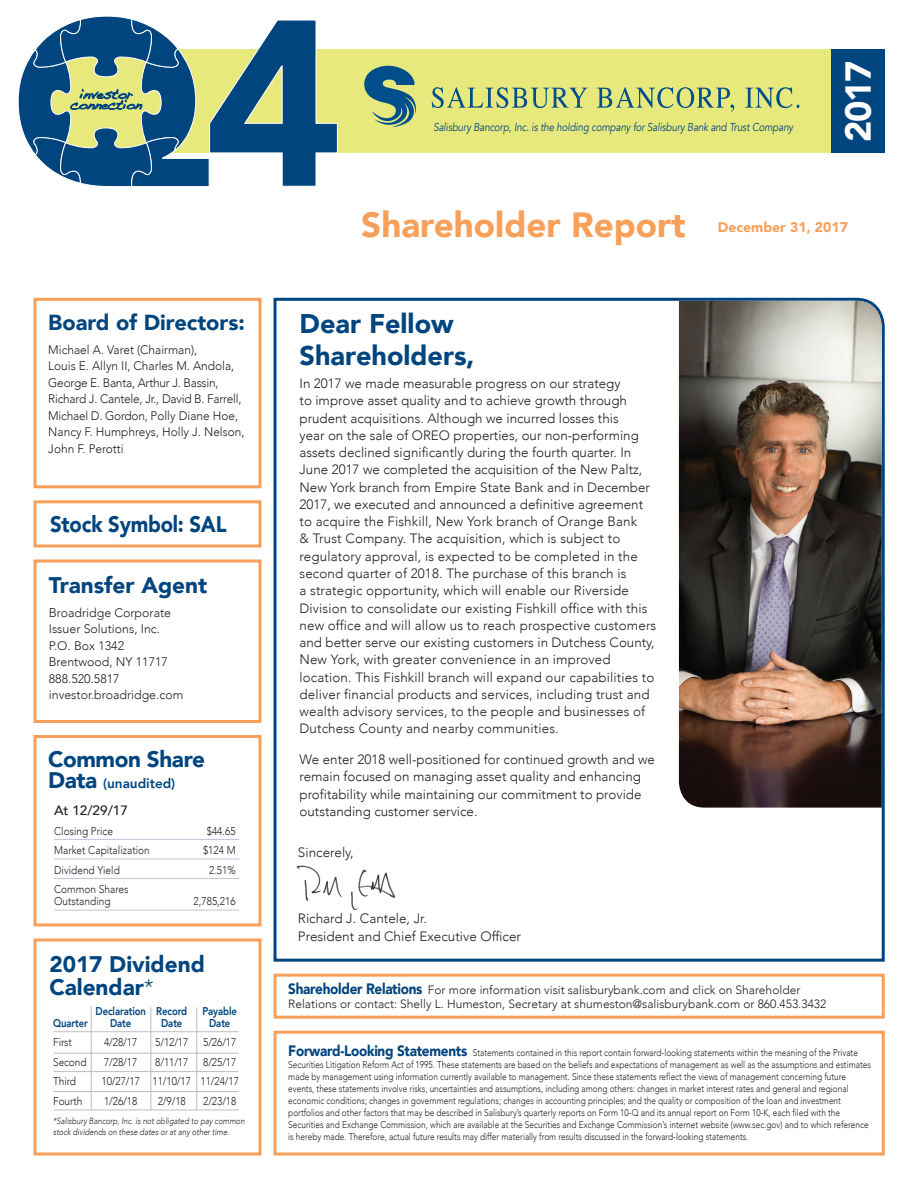
<style>
.page{position:relative;width:919px;height:1189px;background:#fff}
.page>*{position:absolute;margin:0;border:0;box-sizing:border-box;transform-origin:0 0}
.t1{font:900 36px "Avenir";color:#fff}
.t2{font:900 34.95px "Avenir";color:#f8a05a}
.t3{font:900 27px/32.4px "Avenir";color:#01457f}
.t4{font:900 22.5px/23.1px "Avenir";color:#01457f}
.t5{font:900 22.5px "Avenir";color:#01457f;scale:.9 1}
.t6{font:900 22.5px "Avenir";letter-spacing:-.02em;color:#01457f}
.t7{font:900 21.75px "Avenir";color:#01457f}
.t8{font:900 13.95px "Avenir";color:#f8a05a}
.t9{font:300 13.5px/17.2px "Avenir";color:#231f20}
.t10{font:13.5px/10.5px "Handwriting Dakota";color:#01457f;text-align:center}
.t11{font:800 13.5px "Avenir";color:#01457f}
.t12{font:500 13.5px "Avenir";color:#231f20}
.t13{font:300 12.3px/16.5px "Avenir";color:#231f20;scale:.96 1}
.t14{font:300 12.3px/16.5px "Avenir";color:#231f20}
.t15{font:300 12px/13.5px "Avenir";color:#231f20}
.t16{font:italic 11.4px "Avenir";letter-spacing:-.01em;color:#01457f;scale:.85 1}
.t17{font:300 11.25px/12px "Avenir";color:#231f20;scale:.9 1}
.t18{font:800 11.25px "Avenir";letter-spacing:-.01em;color:#01457f;scale:.85 1}
.t19{font:300 9.75px/12px "Avenir";color:#231f20;scale:.85 1}
.t20{font:italic 300 9px/11.2px "Avenir";color:#231f20;scale:.85 1}
.s1{font-size:12.75px}
.s2{font-weight:900;font-size:22.5px}
.s3{font-weight:300}
.s4{font-weight:900;font-size:15px;color:#01457f}
</style>
<div class="page">
<svg style="left:273px;top:297px;width:612px;height:665px"></svg>
<div style="left:33px;top:49px;width:851px;height:104px;background:#e7e97c"></div>
<img style="left:295px;top:862px;width:103px;height:48px">
<div style="left:273px;top:973px;width:611px;height:45px;background:#fff;border:3px solid #f8a05a"></div>
<div style="left:33px;top:298px;width:228px;height:190px;background:#fff;border:3px solid #f8a05a"></div>
<img style="left:678px;top:301px;width:203px;height:506px">
<div style="left:33px;top:559px;width:228px;height:164px;background:#fff;border:3px solid #f8a05a"></div>
<div style="left:33px;top:735px;width:228px;height:191px;background:#fff;border:3px solid #f8a05a"></div>
<hr style="left:54px;top:839px;width:185px;height:1px;background:#bec5db">
<hr style="left:54px;top:858px;width:185px;height:1px;background:#bec5db">
<hr style="left:54px;top:878px;width:185px;height:1px;background:#bec5db">
<hr style="left:54px;top:909px;width:185px;height:1px;background:#bec5db">
<div style="left:33px;top:500px;width:228px;height:47px;background:#fff;border:3px solid #f8a05a"></div>
<div style="left:33px;top:938px;width:228px;height:217px;background:#fff;border:3px solid #f8a05a"></div>
<hr style="left:54px;top:1109px;width:185px;height:1px;background:#bcbdc0">
<hr style="left:54px;top:1031px;width:185px;height:1px;background:#bcbdc0">
<hr style="left:54px;top:1052px;width:185px;height:1px;background:#bcbdc0">
<hr style="left:54px;top:1071px;width:185px;height:1px;background:#bcbdc0">
<hr style="left:54px;top:1091px;width:185px;height:1px;background:#bcbdc0">
<hr style="left:91px;top:1006px;width:1px;height:103px;background:#bcbdc0">
<hr style="left:150px;top:1007px;width:1px;height:103px;background:#bcbdc0">
<hr style="left:196px;top:1007px;width:1px;height:103px;background:#bcbdc0">
<div style="left:830px;top:49px;width:54px;height:104px;background:#01457f"></div>
<svg style="left:364px;top:66px;width:52px;height:61px"></svg>
<svg style="left:431px;top:87px;width:156px;height:21px"></svg>
<svg style="left:596px;top:87px;width:138px;height:25px"></svg>
<svg style="left:745px;top:87px;width:54px;height:21px"></svg>
<svg style="left:18px;top:16px;width:320px;height:171px"></svg>
<div style="left:273px;top:1030px;width:611px;height:125px;background:#fff;border:3px solid #f8a05a"></div>
<p class="t10" style="left:70px;top:89px;width:73px">investor connection</p>
<h3 class="t7" style="left:48px;top:304px;width:198px">Board of Directors:</h3>
<p class="t13" style="left:48px;top:341px;width:206px">Michael A. Varet (Chairman),<br>Louis E. Allyn II, Charles M. Andola,<br>George E. Banta, Arthur J. Bassin,<br>Richard J. Cantele, Jr., David B. Farrell,<br>Michael D. Gordon, Polly Diane Hoe,<br>Nancy F. Humphreys, Holly J. Nelson,<br>John F. Perotti</p>
<h3 class="t5" style="left:50px;top:504px;width:197px">Stock Symbol: SAL</h3>
<h3 class="t4" style="left:49px;top:573px;width:160px">Transfer Agent</h3>
<p class="t14" style="left:49px;top:604px;width:136px"><span class="s1">B</span>roadridge Corporate<br>Issuer Solutions, Inc.<br>P.O. Box 1342<br>Brentwood, NY 11717<br>888.520.5817 investor.broadridge.com</p>
<h3 class="t6" style="left:48px;top:740px;width:158px">Common Share</h3>
<p class="t11" style="left:48px;top:773px;width:129px"><span class="s2">Data</span> (unaudited)</p>
<p class="t12" style="left:54px;top:798px;width:75px">At 12/29/17</p>
<p class="t17" style="left:54px;top:824px;width:67px">Closing Price</p>
<p class="t17" style="left:207px;top:824px;width:34px">$44.65</p>
<p class="t17" style="left:54px;top:844px;width:108px">Market Capitalization</p>
<p class="t17" style="left:203px;top:844px;width:38px">$124 M</p>
<p class="t17" style="left:54px;top:864px;width:75px">Dividend Yield</p>
<p class="t17" style="left:209px;top:864px;width:31px">2.51%</p>
<p class="t17" style="left:54px;top:883px;width:84px">Common Shares<br>Outstanding</p>
<p class="t17" style="left:193px;top:895px;width:48px">2,785,216</p>
<h3 class="t4" style="left:49px;top:951px;width:157px">2017 Dividend<br>Calendar<span class="s3">*</span></h3>
<p class="t18" style="left:95px;top:1002px;width:109px">Declaration Record</p>
<p class="t18" style="left:202px;top:1002px;width:42px">Payable</p>
<p class="t18" style="left:53px;top:1014px;width:42px">Quarter</p>
<p class="t18" style="left:110px;top:1014px;width:27px">Date</p>
<p class="t18" style="left:161px;top:1014px;width:27px">Date</p>
<p class="t18" style="left:209px;top:1014px;width:27px">Date</p>
<p class="t17" style="left:53px;top:1036px;width:22px">First</p>
<p class="t17" style="left:104px;top:1036px;width:38px">4/28/17</p>
<p class="t17" style="left:155px;top:1036px;width:38px">5/12/17</p>
<p class="t17" style="left:203px;top:1036px;width:38px">5/26/17</p>
<p class="t17" style="left:53px;top:1056px;width:39px">Second</p>
<p class="t17" style="left:104px;top:1056px;width:38px">7/28/17</p>
<p class="t17" style="left:155px;top:1056px;width:38px">8/11/17</p>
<p class="t17" style="left:203px;top:1056px;width:38px">8/25/17</p>
<p class="t17" style="left:53px;top:1075px;width:27px">Third</p>
<p class="t17" style="left:101px;top:1075px;width:154px">10/27/17 11/10/17 11/24/17</p>
<p class="t17" style="left:53px;top:1095px;width:34px">Fourth</p>
<p class="t17" style="left:104px;top:1095px;width:38px">1/26/18</p>
<p class="t17" style="left:158px;top:1095px;width:33px">2/9/18</p>
<p class="t17" style="left:203px;top:1095px;width:38px">2/23/18</p>
<p class="t20" style="left:53px;top:1115px;width:227px">*Salisbury Bancorp, Inc. is not obligated to pay common stock dividends on these dates or at any other time.</p>
<p class="t16" style="left:433px;top:120px;width:425px">Salisbury Bancorp, Inc. is the holding company for Salisbury Bank and Trust Company</p>
<h1 class="t1" style="left:827px;top:142px;width:82px;rotate:-90deg">2017</h1>
<h2 class="t2" style="left:361px;top:195px;width:325px">Shareholder Report</h2>
<p class="t8" style="left:717px;top:215px;width:132px">December 31, 2017</p>
<h3 class="t3" style="left:299px;top:307px;width:176px">Dear Fellow<br>Shareholders,</h3>
<p class="t9" style="left:299px;top:375px;width:358px">In 2017 we made measurable progress on our strategy<br>to improve asset quality and to achieve growth through prudent acquisitions. Although we incurred losses this<br>year on the sale of OREO properties, our non-performing assets declined significantly during the fourth quarter. In June 2017 we completed the acquisition of the New Paltz, New York branch from Empire State Bank and in December 2017, we executed and announced a definitive agreement to acquire the Fishkill, New York branch of Orange Bank<br>&amp; Trust Company. The acquisition, which is subject to regulatory approval, is expected to be completed in the second quarter of 2018. The purchase of this branch is<br>a strategic opportunity, which will enable our Riverside Division to consolidate our existing Fishkill office with this new office and will allow us to reach prospective customers and better serve our existing customers in Dutchess County, New York, with greater convenience in an improved location. This Fishkill branch will expand our capabilities to deliver financial products and services, including trust and wealth advisory services, to the people and businesses of Dutchess County and nearby communities.</p>
<p class="t9" style="left:299px;top:751px;width:357px">We enter 2018 well-positioned for continued growth and we remain focused on managing asset quality and enhancing profitability while maintaining our commitment to provide outstanding customer service.</p>
<p class="t9" style="left:298px;top:843px;width:57px">Sincerely,</p>
<p class="t9" style="left:298px;top:909px;width:224px;line-height:18px">Richard J. Cantele, Jr.<br>President and Chief Executive Officer</p>
<p class="t15" style="left:288px;top:983px;width:539px"><span class="s4">Shareholder Relations</span> For more information visit salisburybank.com and click on Shareholder<br>Relations or contact: Shelly L. Humeston, Secretary at shumeston@salisburybank.com or 860.453.3432</p>
<p class="t19" style="left:288px;top:1046px;width:686px"><span class="s4">Forward-Looking Statements</span> Statements contained in this report contain forward-looking statements within the meaning of the Private Securities Litigation Reform Act of 1995. These statements are based on the beliefs and expectations of management as well as the assumptions and estimates made by management using information currently available to management. Since these statements reflect the views of management concerning future events, these statements involve risks, uncertainties and assumptions, including among others: changes in market interest rates and general and regional economic conditions; changes in government regulations; changes in accounting principles; and the quality or composition of the loan and investment portfolios and other factors that may be described in Salisbury’s quarterly reports on Form 10-Q and its annual report on Form 10-K, each filed with the Securities and Exchange Commission, which are available at the Securities and Exchange Commission’s internet website (www.sec.gov) and to which reference is hereby made. Therefore, actual future results may differ materially from results discussed in the forward-looking statements.</p>
</div>
